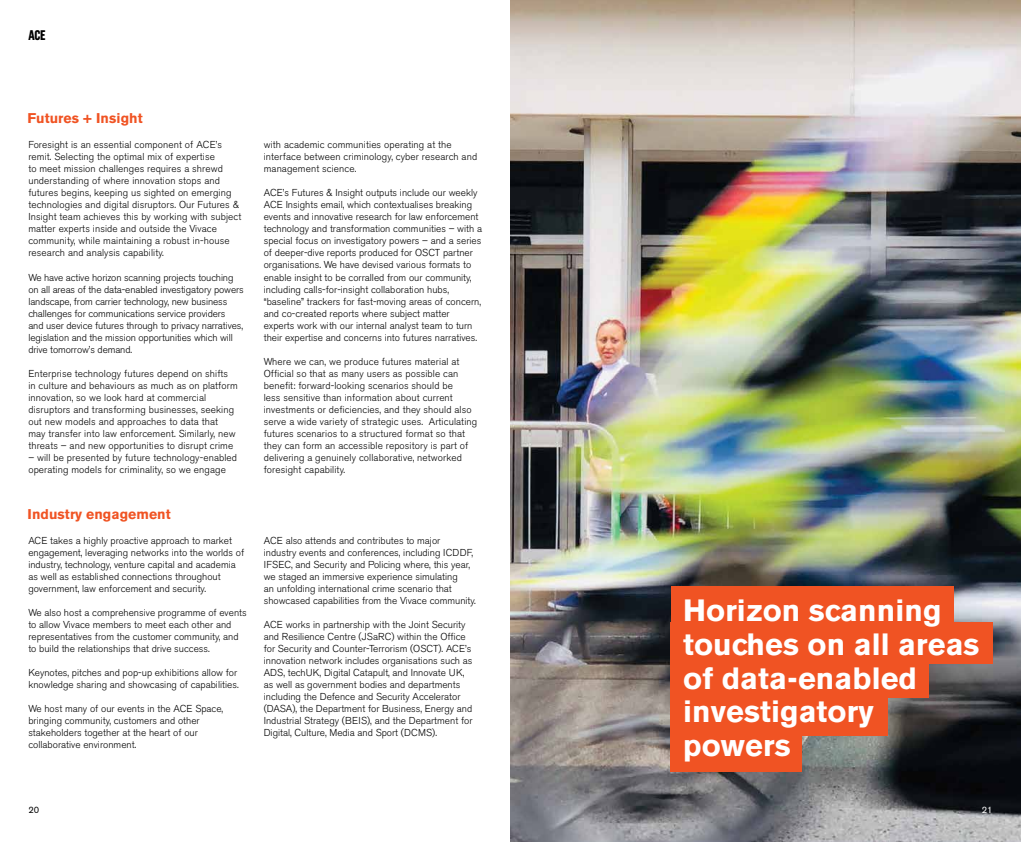
<style>
.page{position:relative;width:1021px;height:842px;background:#fff}
.page>*{position:absolute;margin:0;border:0;box-sizing:border-box;transform-origin:0 0}
.t1{font:700 30.5px/33.9px "Akzidenz Grotesk BE";letter-spacing:.005em;color:#fff}
.t2{font:700 14px "Akzidenz Grotesk BE";letter-spacing:.005em;color:#f05323}
.t3{font:700 13.9px "Grotzec Head Condensed";color:#000}
.t4{font:300 10px/12px "Akzidenz Grotesk BE";color:#000}
.t5{font:9.3px "Akzidenz Grotesk BE";color:#000}
.t6{font:9.3px "Akzidenz Grotesk BE";color:#fff}
</style>
<div class="page">
<img style="left:510px;top:0;width:510px;height:842px">
<div style="left:670px;top:586px;width:283px;height:42px;background:#f05323"></div>
<div style="left:670px;top:622px;width:322px;height:41px;background:#f05323"></div>
<div style="left:670px;top:656px;width:259px;height:41px;background:#f05323"></div>
<div style="left:670px;top:694px;width:217px;height:41px;background:#f05323"></div>
<div style="left:670px;top:730px;width:132px;height:42px;background:#f05323"></div>
<h3 class="t3" style="left:28px;top:27px;width:19px">ACE</h3>
<h2 class="t2" style="left:28px;top:110px;width:116px">Futures + Insight</h2>
<p class="t4" style="left:28px;top:139px;width:214px">Foresight is an essential component of ACE’s remit. Selecting the optimal mix of expertise<br>to meet mission challenges requires a shrewd understanding of where innovation stops and futures begins, keeping us sighted on emerging technologies and digital disruptors. Our Futures &amp; Insight team achieves this by working with subject matter experts inside and outside the Vivace community, while maintaining a robust in-house research and analysis capability.</p>
<p class="t4" style="left:28px;top:271px;width:217px">We have active horizon scanning projects touching on all areas of the data-enabled investigatory powers landscape, from carrier technology, new business challenges for communications service providers<br>and user device futures through to privacy narratives, legislation and the mission opportunities which will drive tomorrow’s demand.</p>
<p class="t4" style="left:28px;top:367px;width:211px">Enterprise technology futures depend on shifts in culture and behaviours as much as on platform innovation, so we look hard at commercial disruptors and transforming businesses, seeking out new models and approaches to data that may transfer into law enforcement. Similarly, new threats – and new opportunities to disrupt crime</p>
<p class="t4" style="left:28px;top:451px;width:210px">– will be presented by future technology-enabled operating models for criminality, so we engage</p>
<h2 class="t2" style="left:28px;top:506px;width:145px">Industry engagement</h2>
<p class="t4" style="left:28px;top:535px;width:217px">ACE takes a highly proactive approach to market engagement, leveraging networks into the worlds of industry, technology, venture capital and academia as well as established connections throughout government, law enforcement and security.</p>
<p class="t4" style="left:28px;top:607px;width:220px">We also host a comprehensive programme of events to allow Vivace members to meet each other and representatives from the customer community, and to build the relationships that drive success.</p>
<p class="t4" style="left:28px;top:667px;width:212px">Keynotes, pitches and pop-up exhibitions allow for knowledge sharing and showcasing of capabilities.</p>
<p class="t4" style="left:28px;top:703px;width:196px">We host many of our events in the ACE Space, bringing community, customers and other stakeholders together at the heart of our collaborative environment.</p>
<p class="t4" style="left:264px;top:139px;width:215px">with academic communities operating at the interface between criminology, cyber research and management science.</p>
<p class="t4" style="left:264px;top:187px;width:220px">ACE’s Futures &amp; Insight outputs include our weekly ACE Insights email, which contextualises breaking events and innovative research for law enforcement technology and transformation communities – with a special focus on investigatory powers – and a series of deeper-dive reports produced for OSCT partner organisations. We have devised various formats to enable insight to be corralled from our community, including calls-for-insight collaboration hubs, “baseline” trackers for fast-moving areas of concern, and co-created reports where subject matter experts work with our internal analyst team to turn their expertise and concerns into futures narratives.</p>
<p class="t4" style="left:264px;top:355px;width:215px">Where we can, we produce futures material at Official so that as many users as possible can benefit: forward-looking scenarios should be<br>less sensitive than information about current investments or deficiencies, and they should also serve a wide variety of strategic uses. Articulating futures scenarios to a structured format so that they can form an accessible repository is part of delivering a genuinely collaborative, networked foresight capability.</p>
<p class="t4" style="left:264px;top:535px;width:214px">ACE also attends and contributes to major<br>industry events and conferences, including ICDDF, IFSEC, and Security and Policing where, this year, we staged an immersive experience simulating<br>an unfolding international crime scenario that showcased capabilities from the Vivace community.</p>
<p class="t4" style="left:264px;top:619px;width:210px">ACE works in partnership with the Joint Security and Resilience Centre (JSaRC) within the Office for Security and Counter-Terrorism (OSCT). ACE’s innovation network includes organisations such as ADS, techUK, Digital Catapult, and Innovate UK, as well as government bodies and departments including the Defence and Security Accelerator (DASA), the Department for Business, Energy and Industrial Strategy (BEIS), and the Department for Digital, Culture, Media and Sport (DCMS).</p>
<p class="t5" style="left:28px;top:804px;width:12px">20</p>
<h1 class="t1" style="left:683px;top:593px;width:298px">Horizon scanning touches on all areas of data-enabled investigatory powers</h1>
<p class="t6" style="left:981px;top:804px;width:12px">21</p>
</div>
